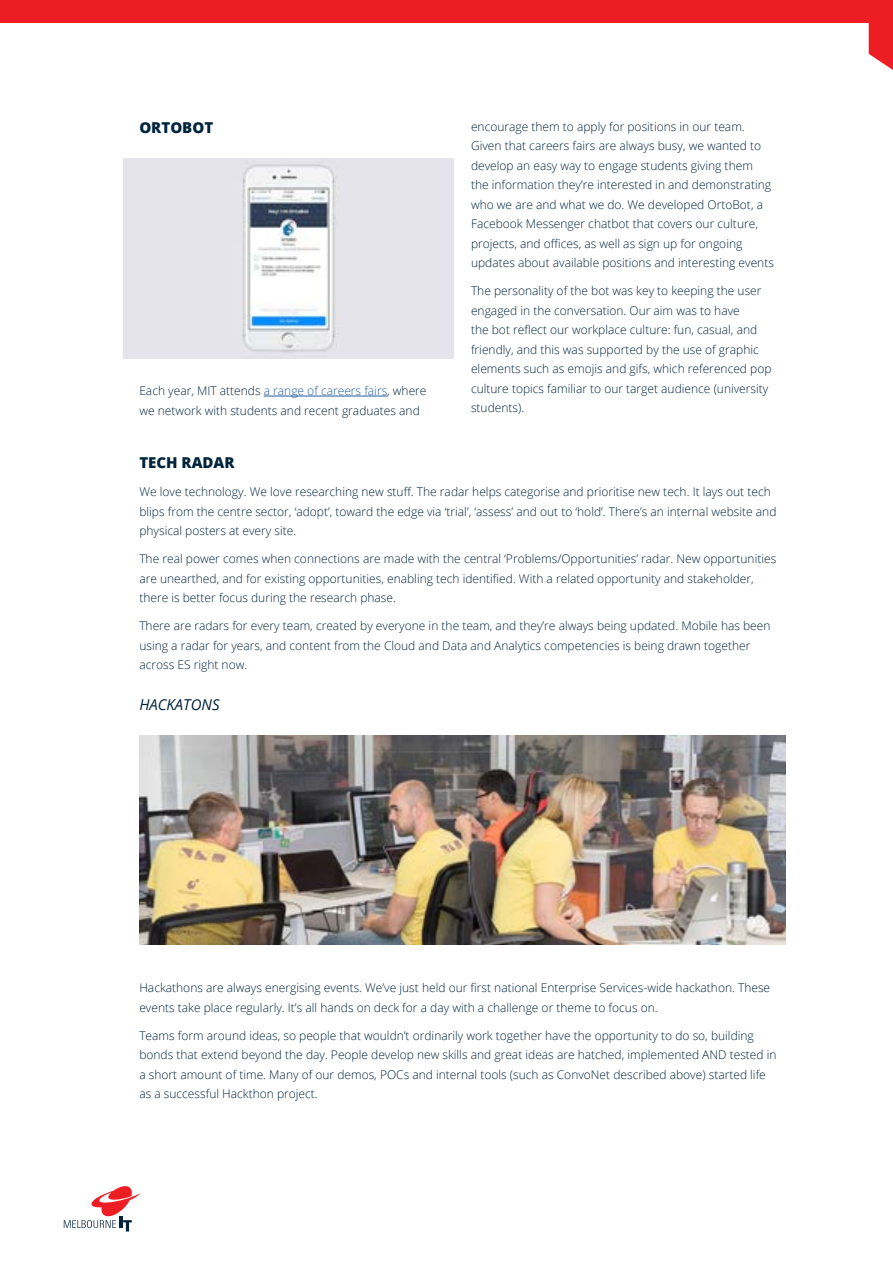
<style>
.page{position:relative;width:893px;height:1263px;background:#fff}
.page>*{position:absolute;margin:0;border:0;box-sizing:border-box;transform-origin:0 0}
.t1{font:800 15px "Open Sans";color:#01243c}
.t2{font:italic 15px "Open Sans";color:#01243c}
.t3{font:300 12px/19.5px "Open Sans";color:#01243c}
.s1{color:#215e9e}
</style>
<div class="page">
<div style="left:0;top:0;width:881px;height:22px;background:#ed1d24"></div>
<svg style="left:869px;top:0;width:24px;height:70px"></svg>
<svg style="left:64px;top:1186px;width:76px;height:45px"></svg>
<hr style="left:264px;top:396px;width:123px;height:1px;background:#215e9e">
<img style="left:123px;top:158px;width:330px;height:200px">
<img style="left:139px;top:736px;width:647px;height:208px">
<p class="t1" style="left:139px;top:116px;width:75px">ORTOBOT</p>
<p class="t3" style="left:139px;top:381px;width:289px">Each year, MIT attends <span class="s1">a range of careers fairs</span>, where we network with students and recent graduates and</p>
<p class="t3" style="left:471px;top:116px;width:304px">encourage them to apply for positions in our team.<br>Given that careers fairs are always busy, we wanted to develop an easy way to engage students giving them<br>the information they’re interested in and demonstrating who we are and what we do. We developed OrtoBot, a Facebook Messenger chatbot that covers our culture, projects, and offices, as well as sign up for ongoing updates about available positions and interesting events</p>
<p class="t3" style="left:471px;top:281px;width:302px">The personality of the bot was key to keeping the user engaged in the conversation. Our aim was to have<br>the bot reflect our workplace culture: fun, casual, and friendly, and this was supported by the use of graphic elements such as emojis and gifs, which referenced pop culture topics familiar to our target audience (university students).</p>
<p class="t1" style="left:139px;top:451px;width:97px">TECH RADAR</p>
<p class="t3" style="left:139px;top:482px;width:639px">We love technology. We love researching new stuff. The radar helps categorise and prioritise new tech. It lays out tech blips from the centre sector, ‘adopt’, toward the edge via ‘trial’, ‘assess’ and out to ‘hold’. There’s an internal website and physical posters at every site.</p>
<p class="t3" style="left:139px;top:549px;width:638px">The real power comes when connections are made with the central ‘Problems/Opportunities’ radar. New opportunities are unearthed, and for existing opportunities, enabling tech identified. With a related opportunity and stakeholder, there is better focus during the research phase.</p>
<p class="t3" style="left:139px;top:616px;width:633px">There are radars for every team, created by everyone in the team, and they’re always being updated. Mobile has been using a radar for years, and content from the Cloud and Data and Analytics competencies is being drawn together across ES right now.</p>
<p class="t2" style="left:139px;top:695px;width:82px">HACKATONS</p>
<p class="t3" style="left:139px;top:977px;width:632px">Hackathons are always energising events. We’ve just held our first national Enterprise Services-wide hackathon. These events take place regularly. It’s all hands on deck for a day with a challenge or theme to focus on.</p>
<p class="t3" style="left:139px;top:1025px;width:639px">Teams form around ideas, so people that wouldn’t ordinarily work together have the opportunity to do so, building bonds that extend beyond the day. People develop new skills and great ideas are hatched, implemented AND tested in a short amount of time. Many of our demos, POCs and internal tools (such as ConvoNet described above) started life as a successful Hackthon project.</p>
</div>
